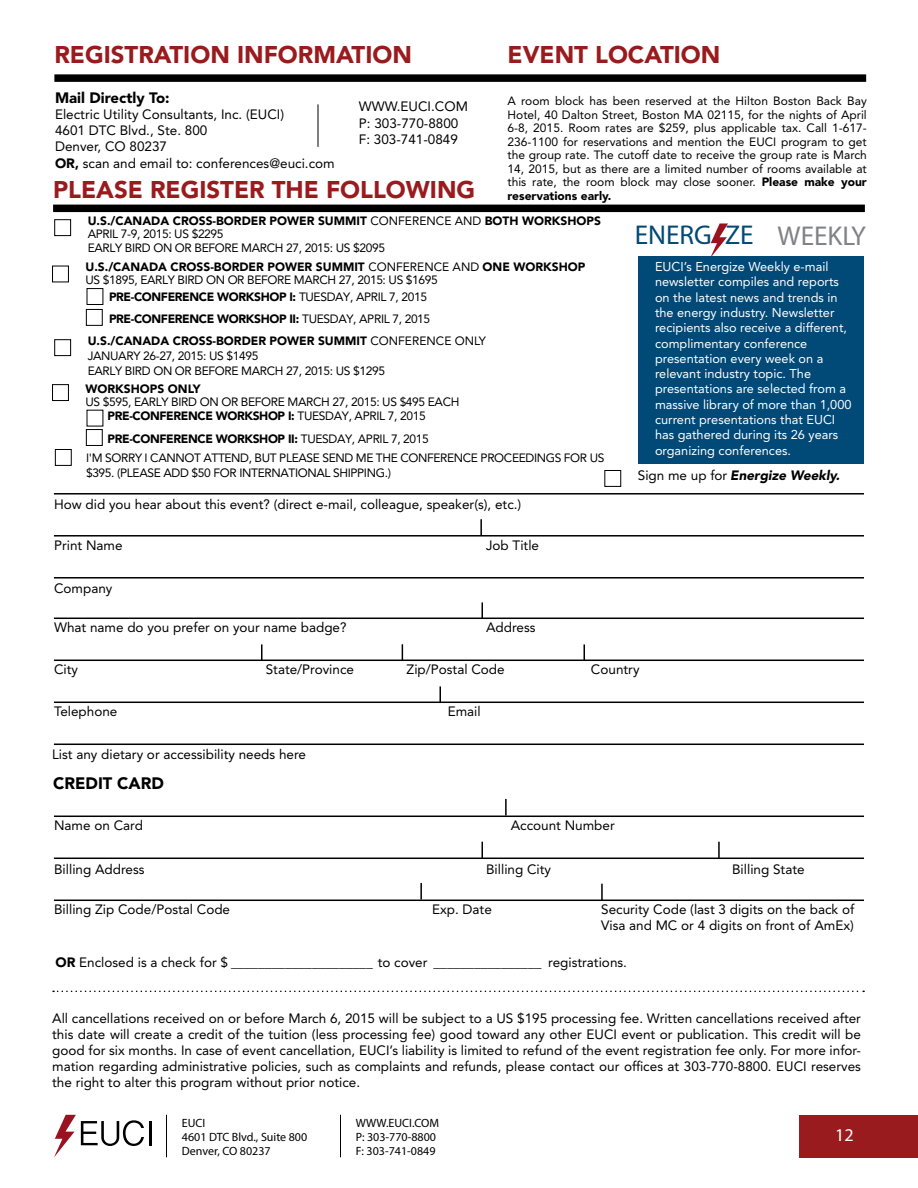
<style>
.page{position:relative;width:918px;height:1188px;background:#fff}
.page>*{position:absolute;margin:0;border:0;box-sizing:border-box;transform-origin:0 0}
.t1{font:27.3px "Myriad Pro";color:#014976}
.t2{font:900 24px "Avenir LT Std";color:#991b1e}
.t3{font:18px "Myriad Pro";color:#fff}
.t4{font:900 16.5px "Avenir LT Std";color:#000}
.t5{font:900 15px "Avenir LT Std";color:#000}
.t6{font:13.5px/16.2px "Avenir LT Std";color:#000}
.t7{font:italic 900 13.5px "Avenir LT Std";color:#000}
.t8{font:12.75px/15.3px "Avenir LT Std";color:#fff}
.t9{font:12px/13.5px "Avenir LT Std";letter-spacing:-.03em;color:#000}
.t10{font:900 12px/22.5px "Avenir LT Std";letter-spacing:-.03em;color:#000}
.t11{font:12px/14.4px "Myriad Pro";color:#000}
.t12{font:900 12px "Avenir LT Std";color:#000}
.s1{font-weight:900}
.s2{font-weight:400}
.s3{font-size:27.15px}
.s4{color:#808285}
.s5{font-weight:400;font-style:normal}
</style>
<div class="page">
<div style="left:799px;top:1115px;width:119px;height:42px;background:#991b1e"></div>
<hr style="left:149px;top:1121px;width:3px;height:24px;background:#000">
<svg style="left:54px;top:1115px;width:90px;height:43px"></svg>
<hr style="left:166px;top:1115px;width:1px;height:42px;background:#000">
<hr style="left:340px;top:1115px;width:1px;height:42px;background:#000">
<div style="left:53px;top:205px;width:812px;height:7px;background:#000"></div>
<div style="left:54px;top:219px;width:17px;height:17px;border:1px solid #000"></div>
<div style="left:54px;top:339px;width:17px;height:17px;border:1px solid #000"></div>
<div style="left:604px;top:470px;width:17px;height:17px;border:1px solid #000"></div>
<svg style="left:480px;top:519px;width:2px;height:16px"></svg>
<svg style="left:482px;top:602px;width:1px;height:16px"></svg>
<svg style="left:402px;top:644px;width:1px;height:16px"></svg>
<svg style="left:440px;top:686px;width:1px;height:16px"></svg>
<svg style="left:505px;top:799px;width:2px;height:17px"></svg>
<svg style="left:482px;top:842px;width:1px;height:16px"></svg>
<svg style="left:718px;top:842px;width:2px;height:16px"></svg>
<svg style="left:420px;top:883px;width:2px;height:17px"></svg>
<svg style="left:601px;top:884px;width:2px;height:16px"></svg>
<svg style="left:584px;top:644px;width:1px;height:16px"></svg>
<svg style="left:261px;top:644px;width:1px;height:16px"></svg>
<hr style="left:54px;top:702px;width:810px;height:1px;background:#000">
<hr style="left:54px;top:744px;width:810px;height:1px;background:#000">
<hr style="left:54px;top:660px;width:810px;height:1px;background:#000">
<hr style="left:54px;top:618px;width:810px;height:1px;background:#000">
<hr style="left:54px;top:900px;width:810px;height:1px;background:#000">
<hr style="left:54px;top:577px;width:810px;height:2px;background:#000">
<hr style="left:54px;top:858px;width:810px;height:1px;background:#000">
<hr style="left:54px;top:535px;width:810px;height:2px;background:#000">
<hr style="left:54px;top:816px;width:810px;height:1px;background:#000">
<svg style="left:53px;top:991px;width:811px;height:1px"></svg>
<hr style="left:54px;top:493px;width:810px;height:2px;background:#000">
<svg style="left:710px;top:223px;width:18px;height:33px"></svg>
<div style="left:638px;top:256px;width:225px;height:208px;background:#014976"></div>
<div style="left:54px;top:74px;width:812px;height:8px;background:#000"></div>
<hr style="left:318px;top:104px;width:1px;height:43px;background:#000">
<div style="left:55px;top:449px;width:17px;height:17px;border:1px solid #000"></div>
<div style="left:87px;top:288px;width:16px;height:17px;border:1px solid #000"></div>
<div style="left:86px;top:309px;width:17px;height:17px;border:1px solid #000"></div>
<div style="left:52px;top:266px;width:17px;height:16px;border:1px solid #000"></div>
<div style="left:86px;top:429px;width:17px;height:17px;border:1px solid #000"></div>
<div style="left:52px;top:384px;width:17px;height:17px;border:1px solid #000"></div>
<h2 class="t2" style="left:54px;top:40px;width:359px">REGISTRATION INFORMATION</h2>
<p class="t5" style="left:55px;top:89px;width:116px">Mail Directly To:</p>
<p class="t6" style="left:55px;top:106px;width:281px">Electric Utility Consultants, Inc. (EUCI)<br>4601 DTC Blvd., Ste. 800<br>Denver, CO 80237<br><span class="s1">OR,</span> scan and email to: conferences@euci.com</p>
<p class="t6" style="left:359px;top:99px;width:111px">WWW.EUCI.COM<br>P: 303-770-8800<br>F: 303-741-0849</p>
<h2 class="t2" style="left:53px;top:175px;width:424px">PLEASE REGISTER THE FOLLOWING</h2>
<h2 class="t2" style="left:508px;top:40px;width:214px">EVENT LOCATION</h2>
<p class="t9" style="left:508px;top:95px;width:361px;text-align:justify">A room block has been reserved at the Hilton Boston Back Bay Hotel, 40 Dalton Street, Boston MA 02115, for the nights of April 6-8, 2015. Room rates are $259, plus applicable tax. Call 1-617- 236-1100 for reservations and mention the EUCI program to get the group rate. The cutoff date to receive the group rate is March 14, 2015, but as there are a limited number of rooms available at this rate, the room block may close sooner. <span class="s1">Please make your reservations early.</span></p>
<p class="t9" style="left:88px;top:214px;width:515px"><span class="s1">U.S./CANADA CROSS-BORDER POWER SUMMIT</span> CONFERENCE AND <span class="s1">BOTH WORKSHOPS<br></span>APRIL 7-9, 2015: US $2295<br>EARLY BIRD ON OR BEFORE MARCH 27, 2015: US $2095</p>
<p class="t9" style="left:86px;top:260px;width:501px"><span class="s1">U.S./CANADA CROSS-BORDER POWER SUMMIT</span> CONFERENCE AND <span class="s1">ONE WORKSHOP<br></span>US $1895, EARLY BIRD ON OR BEFORE MARCH 27, 2015: US $1695</p>
<p class="t10" style="left:109px;top:285px;width:323px">PRE-CONFERENCE WORKSHOP I: <span class="s2">TUESDAY, APRIL 7, 2015<br></span>PRE-CONFERENCE WORKSHOP II: <span class="s2">TUESDAY, APRIL 7, 2015</span></p>
<p class="t9" style="left:88px;top:333px;width:400px;line-height:15px"><span class="s1">U.S./CANADA CROSS-BORDER POWER SUMMIT</span> CONFERENCE ONLY<br>JANUARY 26-27, 2015: US $1495<br>EARLY BIRD ON OR BEFORE MARCH 27, 2015: US $1295</p>
<p class="t12" style="left:86px;top:381px;width:117px">WORKSHOPS ONLY</p>
<p class="t9" style="left:108px;top:395px;width:353px;line-height:14.4px;text-indent:-22px">US $595, EARLY BIRD ON OR BEFORE MARCH 27, 2015: US $495 EACH<br><span class="s1">PRE-CONFERENCE WORKSHOP I:</span> TUESDAY, APRIL 7, 2015</p>
<p class="t10" style="left:108px;top:427px;width:323px">PRE-CONFERENCE WORKSHOP II: <span class="s2">TUESDAY, APRIL 7, 2015</span></p>
<p class="t9" style="left:86px;top:451px;width:520px;line-height:15px">I'M SORRY I CANNOT ATTEND, BUT PLEASE SEND ME THE CONFERENCE PROCEEDINGS FOR US $395. (PLEASE ADD $50 FOR INTERNATIONAL SHIPPING.)</p>
<p class="t6" style="left:54px;top:496px;width:469px">How did you hear about this event? (direct e-mail, colleague, speaker(s), etc.)</p>
<p class="t6" style="left:54px;top:537px;width:70px">Print Name</p>
<p class="t6" style="left:486px;top:537px;width:55px">Job Title</p>
<p class="t6" style="left:54px;top:580px;width:60px">Company</p>
<p class="t6" style="left:54px;top:619px;width:294px">What name do you prefer on your name badge?</p>
<p class="t6" style="left:486px;top:619px;width:51px">Address</p>
<h1 class="t1" style="left:635px;top:218px;width:233px">ENER<span class="s3">G</span> ZE <span class="s4">WEEKLY</span></h1>
<p class="t8" style="left:655px;top:259px;width:198px">EUCI’s Energize Weekly e-mail newsletter compiles and reports on the latest news and trends in the energy industry. Newsletter recipients also receive a different, complimentary conference presentation every week on a relevant industry topic. The presentations are selected from a massive library of more than 1,000 current presentations that EUCI has gathered during its 26 years organizing conferences.</p>
<p class="t7" style="left:638px;top:467px;width:203px"><span class="s5">Sign me up for</span> Energize Weekly.</p>
<p class="t6" style="left:54px;top:661px;width:26px">City</p>
<p class="t6" style="left:266px;top:661px;width:90px">State/Province</p>
<p class="t6" style="left:407px;top:661px;width:100px">Zip/Postal Code</p>
<p class="t6" style="left:591px;top:661px;width:50px">Country</p>
<p class="t6" style="left:54px;top:704px;width:65px">Telephone</p>
<p class="t6" style="left:448px;top:704px;width:34px">Email</p>
<p class="t6" style="left:52px;top:746px;width:255px">List any dietary or accessibility needs here</p>
<p class="t4" style="left:53px;top:773px;width:112px">CREDIT CARD</p>
<p class="t6" style="left:54px;top:817px;width:90px">Name on Card</p>
<p class="t6" style="left:511px;top:817px;width:106px">Account Number</p>
<p class="t6" style="left:54px;top:861px;width:92px">Billing Address</p>
<p class="t6" style="left:486px;top:861px;width:66px">Billing City</p>
<p class="t6" style="left:732px;top:861px;width:74px">Billing State</p>
<p class="t6" style="left:54px;top:901px;width:178px">Billing Zip Code/Postal Code</p>
<p class="t6" style="left:432px;top:901px;width:61px">Exp. Date</p>
<p class="t6" style="left:601px;top:901px;width:255px">Security Code (last 3 digits on the back of<br>Visa and MC or 4 digits on front of AmEx)</p>
<p class="t6" style="left:56px;top:954px;width:573px"><span class="s1">OR</span> Enclosed is a check for $ _____________________ to cover ________________ registrations.</p>
<p class="t6" style="left:52px;top:1010px;width:810px;text-align:justify">All cancellations received on or before March 6, 2015 will be subject to a US $195 processing fee. Written cancellations received after this date will create a credit of the tuition (less processing fee) good toward any other EUCI event or publication. This credit will be good for six months. In case of event cancellation, EUCI’s liability is limited to refund of the event registration fee only. For more infor&shy;mation regarding administrative policies, such as complaints and refunds, please contact our offices at 303-770-8800. EUCI reserves the right to alter this program without prior notice.</p>
<p class="t11" style="left:182px;top:1115px;width:127px">EUCI<br>4601 DTC Blvd., Suite 800<br>Denver, CO 80237</p>
<p class="t11" style="left:356px;top:1115px;width:85px">WWW.EUCI.COM<br>P: 303-770-8800<br>F: 303-741-0849</p>
<h3 class="t3" style="left:835px;top:1124px;width:20px">12</h3>
</div>
